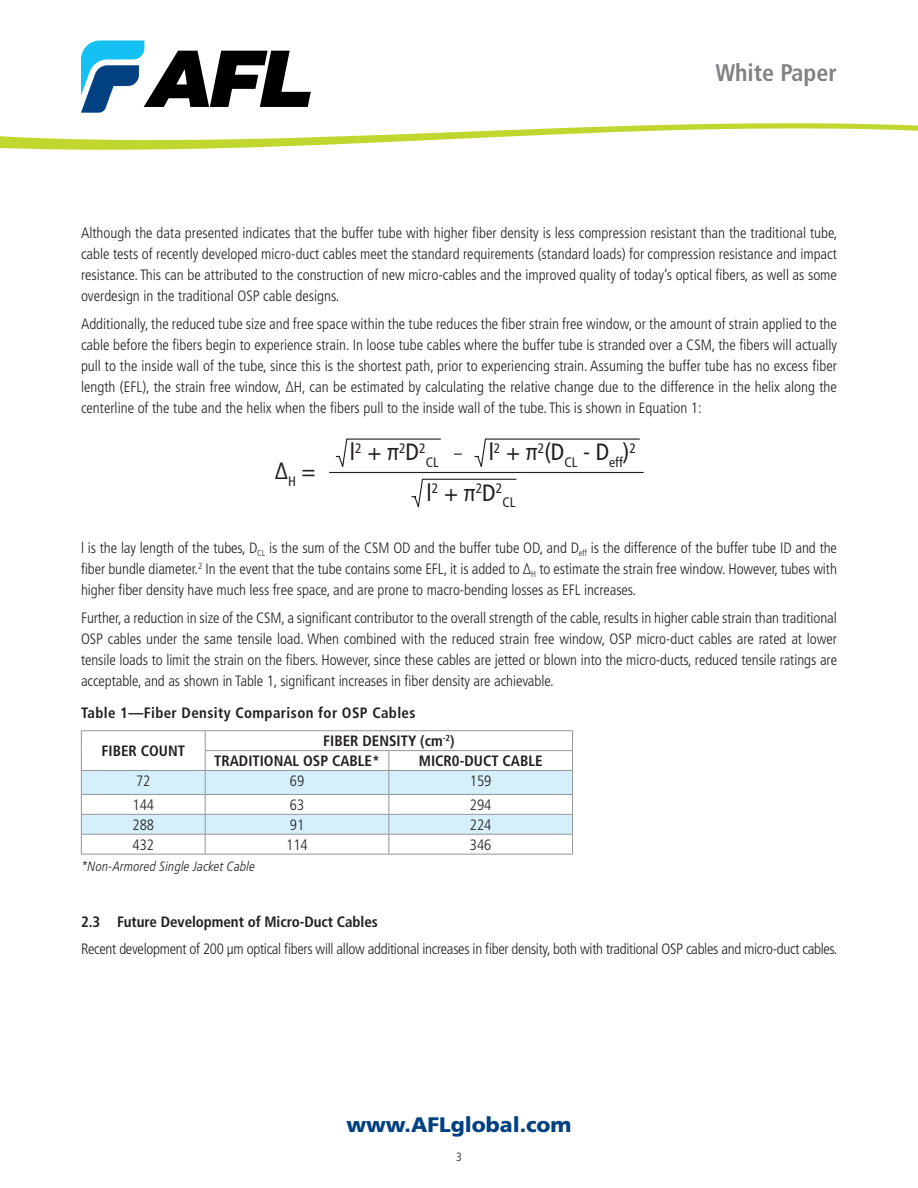
<style>
.page{position:relative;width:918px;height:1188px;background:#fff}
.page>*{position:absolute;margin:0;border:0;box-sizing:border-box;transform-origin:0 0}
.t1{font:700 condensed 24px "Frutiger LT Std";color:#808285}
.t2{font:condensed 23.55px/40.2px "Frutiger LT Std";color:#231f20}
.t3{font:900 21px "Frutiger LT Std";color:#014081}
.FPP_Body_Text{font:300 condensed 15px/21px "Frutiger LT Std";letter-spacing:-.005em;color:#231f20;text-align:justify}
.FPP_Table_Header{font:700 condensed 15px "Frutiger LT Std";color:#231f20}
.Table_Subhead{font:700 condensed 15px "Frutiger LT Std";letter-spacing:.025em;color:#231f20}
.FPP_Subhead{font:700 condensed 15px "Frutiger LT Std";letter-spacing:-.005em;color:#231f20}
.FPP_Table_Body_Text{font:300 condensed 15px "Frutiger LT Std";color:#231f20}
.t4{font:condensed 13.65px "Frutiger LT Std";color:#231f20}
.FPP_Caption{font:italic 300 condensed 13.5px "Frutiger LT Pro";letter-spacing:.01em;color:#231f20}
.t5{font:300 condensed 12px "Frutiger LT Std";color:#231f20}
</style>
<div class="page">
<svg style="left:81px;top:40px;width:209px;height:38px"></svg>
<svg style="left:0;top:78px;width:918px;height:72px"></svg>
<hr style="left:329px;top:472px;width:315px;height:1px;background:#231f20">
<svg style="left:335px;top:438px;width:106px;height:29px"></svg>
<svg style="left:474px;top:438px;width:166px;height:29px"></svg>
<svg style="left:411px;top:478px;width:106px;height:29px"></svg>
<hr style="left:81px;top:730px;width:124px;height:1px;background:#939598">
<hr style="left:205px;top:730px;width:184px;height:1px;background:#939598">
<hr style="left:389px;top:730px;width:184px;height:1px;background:#939598">
<svg style="left:81px;top:731px;width:492px;height:123px"></svg>
<hr style="left:81px;top:854px;width:124px;height:1px;background:#939598">
<hr style="left:205px;top:854px;width:184px;height:1px;background:#939598">
<hr style="left:389px;top:854px;width:184px;height:1px;background:#939598">
<h1 class="t1" style="left:716px;top:58px;width:123px">White Paper</h1>
<p class="FPP_Body_Text" style="left:81px;top:222px;width:758px">Although the data presented indicates that the buffer tube with higher fiber density is less compression resistant than the traditional tube, cable tests of recently developed micro-duct cables meet the standard requirements (standard loads) for compression resistance and impact resistance. This can be attributed to the construction of new micro-cables and the improved quality of today’s optical fibers, as well as some overdesign in the traditional OSP cable designs.</p>
<p class="FPP_Body_Text" style="left:81px;top:314px;width:758px">Additionally, the reduced tube size and free space within the tube reduces the fiber strain free window, or the amount of strain applied to the cable before the fibers begin to experience strain. In loose tube cables where the buffer tube is stranded over a CSM, the fibers will actually pull to the inside wall of the tube, since this is the shortest path, prior to experiencing strain. Assuming the buffer tube has no excess fiber length (EFL), the strain free window, ∆H, can be estimated by calculating the relative change due to the difference in the helix along the centerline of the tube and the helix when the fibers pull to the inside wall of the tube. This is shown in Equation 1:</p>
<p class="t2" style="left:427px;top:432px;width:211px;text-indent:62px">l<sup>2</sup> + π<sup>2</sup>(D<sub>CL</sub> - D<sub>eff</sub>)<sup>2 </sup>l<sup>2</sup> + π<sup>2</sup>D<sup>2</sup></p>
<p class="t4" style="left:502px;top:494px;width:14px">CL</p>
<p class="FPP_Body_Text" style="left:81px;top:537px;width:758px">l is the lay length of the tubes, D<sub>CL</sub> is the sum of the CSM OD and the buffer tube OD, and D<sub>eff</sub> is the difference of the buffer tube ID and the fiber bundle diameter.<sup>2</sup> In the event that the tube contains some EFL, it is added to ∆<sub>H</sub> to estimate the strain free window. However, tubes with higher fiber density have much less free space, and are prone to macro-bending losses as EFL increases.</p>
<p class="FPP_Body_Text" style="left:81px;top:608px;width:758px">Further, a reduction in size of the CSM, a significant contributor to the overall strength of the cable, results in higher cable strain than traditional OSP cables under the same tensile load. When combined with the reduced strain free window, OSP micro-duct cables are rated at lower tensile loads to limit the strain on the fibers. However, since these cables are jetted or blown into the micro-ducts, reduced tensile ratings are acceptable, and as shown in Table 1, significant increases in fiber density are achievable.</p>
<p class="t2" style="left:350px;top:432px;width:77px">l<sup>2</sup> + π<sup>2</sup>D<sup>2</sup></p>
<p class="t4" style="left:426px;top:454px;width:14px">CL</p>
<p class="t2" style="left:275px;top:451px;width:42px">∆<sub>H</sub> =</p>
<p class="Table_Subhead" style="left:81px;top:704px;width:336px">Table 1—Fiber Density Comparison for OSP Cables</p>
<p class="FPP_Table_Header" style="left:102px;top:742px;width:85px">FIBER COUNT</p>
<p class="FPP_Table_Header" style="left:323px;top:732px;width:133px">FIBER DENSITY (cm<sup>-2</sup>)</p>
<p class="FPP_Table_Header" style="left:214px;top:752px;width:167px">TRADITIONAL OSP CABLE*</p>
<p class="FPP_Table_Header" style="left:419px;top:752px;width:125px">MICR0-DUCT CABLE</p>
<p class="FPP_Table_Body_Text" style="left:136px;top:772px;width:16px">72</p>
<p class="FPP_Table_Body_Text" style="left:290px;top:772px;width:16px">69</p>
<p class="FPP_Table_Body_Text" style="left:470px;top:772px;width:23px">159</p>
<p class="FPP_Table_Body_Text" style="left:132px;top:796px;width:23px">144</p>
<p class="FPP_Table_Body_Text" style="left:290px;top:796px;width:16px">63</p>
<p class="FPP_Table_Body_Text" style="left:470px;top:796px;width:23px">294</p>
<p class="FPP_Table_Body_Text" style="left:132px;top:816px;width:23px">288</p>
<p class="FPP_Table_Body_Text" style="left:290px;top:816px;width:16px">91</p>
<p class="FPP_Table_Body_Text" style="left:470px;top:816px;width:23px">224</p>
<p class="FPP_Table_Body_Text" style="left:132px;top:836px;width:23px">432</p>
<p class="FPP_Table_Body_Text" style="left:286px;top:836px;width:23px">114</p>
<p class="FPP_Table_Body_Text" style="left:470px;top:836px;width:23px">346</p>
<p class="FPP_Caption" style="left:81px;top:858px;width:176px">*Non-Armored Single Jacket Cable</p>
<p class="FPP_Subhead" style="left:81px;top:913px;width:298px">2.3 Future Development of Micro-Duct Cables</p>
<p class="FPP_Body_Text" style="left:81px;top:939px;width:758px">Recent development of 200 µm optical fibers will allow additional increases in fiber density, both with traditional OSP cables and micro-duct cables.</p>
<h3 class="t3" style="left:346px;top:1112px;width:227px">www.AFLglobal.com</h3>
<p class="t5" style="left:456px;top:1150px;width:7px">3</p>
</div>
